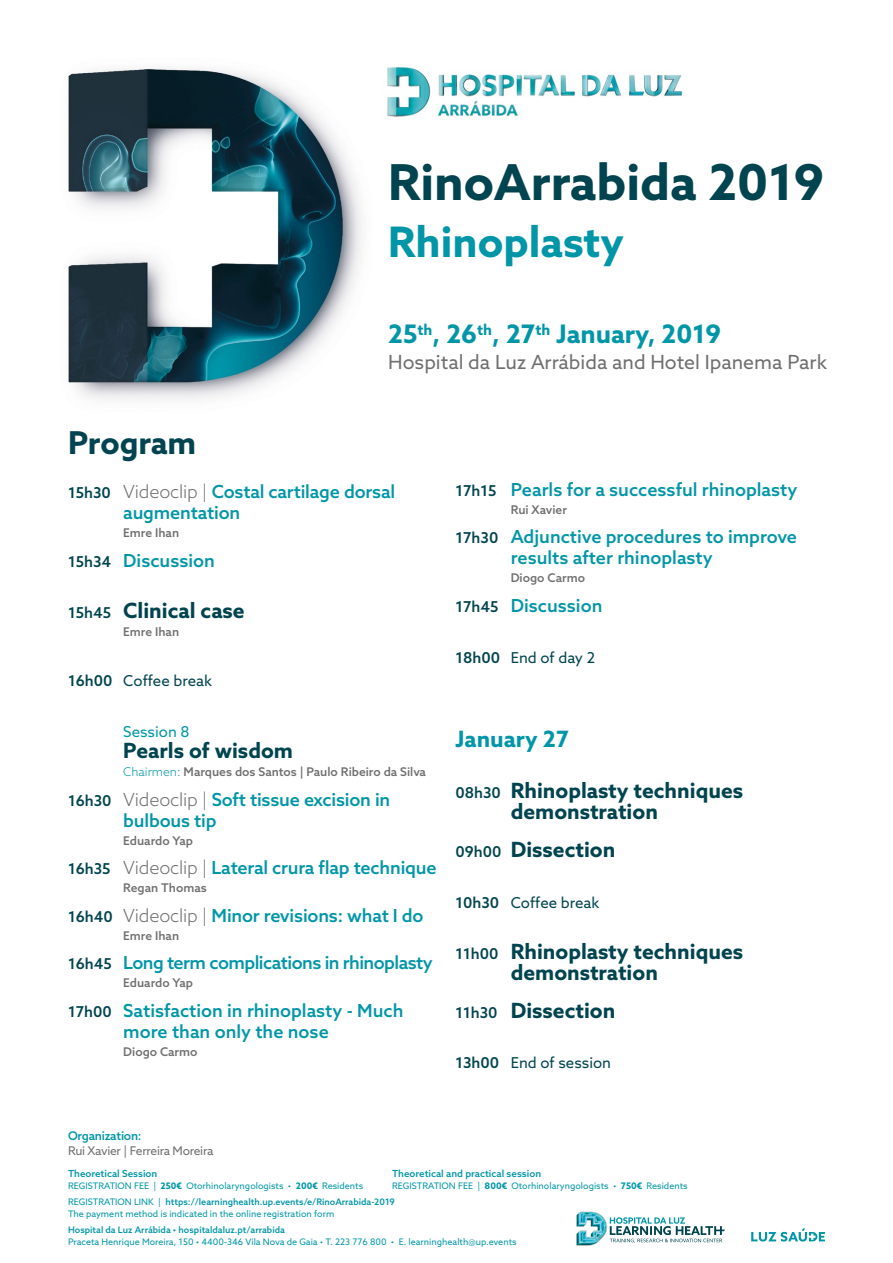
<style>
.page{position:relative;width:893px;height:1263px;background:#fff}
.page>*{position:absolute;margin:0;border:0;box-sizing:border-box;transform-origin:0 0}
.t1{font:700 49.5px "Azo Sans";color:#00444f}
.t2{font:700 42px "Azo Sans";color:#0096a8}
.t3{font:700 31.5px "Azo Sans";letter-spacing:-.005em;color:#00444f}
.t4{font:700 25.5px "Azo Sans";color:#0096a8}
.t5{font:700 22.5px "Azo Sans";color:#0096a8}
.t6{font:700 21px/21px "Azo Sans";color:#00444f}
.t7{font:19.5px "Azo Sans";color:#706f6f}
.t8{font:500 18px/21px "Azo Sans";letter-spacing:-.01em;color:#0096a8}
.t9{font:500 18px "Azo Sans";letter-spacing:-.03em;color:#0096a8}
.t10{font:15px "Azo Sans";color:#00444f}
.t11{font:15px "Azo Sans";color:#0096a8}
.t12{font:500 12px "Azo Sans";color:#706f6f}
.t13{font:12px "Azo Sans";letter-spacing:-.02em;color:#706f6f}
.t14{font:500 12px "Azo Sans";letter-spacing:-.02em;color:#0096a8}
.t15{font:500 9.75px "Azo Sans";color:#0096a8}
.t16{font:9px/15.9px "Azo Sans";color:#0096a8}
.t17{font:500 9px "Azo Sans";color:#0096a8}
.s1{font-size:15px;color:#00444f}
.s2{font-weight:300;color:#706f6f}
.s3{font-weight:500;font-size:15px}
.s4{font-weight:500}
.s5{font-weight:300;color:#0096a8}
.s6{font-weight:700}
</style>
<div class="page">
<img style="left:68px;top:68px;width:294px;height:332px">
<img style="left:387px;top:67px;width:296px;height:50px">
<svg style="left:751px;top:1228px;width:74px;height:13px"></svg>
<svg style="left:612px;top:1217px;width:113px;height:26px"></svg>
<img style="left:576px;top:1211px;width:36px;height:35px">
<h1 class="t1" style="left:388px;top:149px;width:438px">RinoArrabida 2019</h1>
<h2 class="t2" style="left:388px;top:214px;width:237px">Rhinoplasty</h2>
<h3 class="t3" style="left:68px;top:422px;width:130px">Program</h3>
<h3 class="t4" style="left:388px;top:317px;width:335px">25<sup>th</sup>, 26<sup>th</sup>, 27<sup>th</sup> January, 2019</h3>
<p class="t7" style="left:388px;top:349px;width:440px">Hospital da Luz Arrábida and Hotel Ipanema Park</p>
<p class="t8" style="left:123px;top:481px;width:273px;text-indent:-55px"><span class="s1">15h30</span> <span class="s2">Videoclip |</span> Costal cartilage dorsal augmentation</p>
<p class="t12" style="left:123px;top:525px;width:57px">Emre Ihan</p>
<p class="t8" style="left:68px;top:549px;width:148px"><span class="s1">15h34</span> Discussion</p>
<p class="t6" style="left:68px;top:599px;width:178px"><span class="s3">15h45</span> Clinical case</p>
<p class="t12" style="left:123px;top:623px;width:57px">Emre Ihan</p>
<p class="t10" style="left:68px;top:671px;width:145px"><span class="s4">16h00</span> Coffee break</p>
<p class="t11" style="left:123px;top:722px;width:68px">Session 8</p>
<p class="t6" style="left:123px;top:740px;width:171px">Pearls of wisdom</p>
<p class="t12" style="left:123px;top:764px;width:304px"><span class="s5">Chairmen:</span> Marques dos Santos | Paulo Ribeiro da Silva</p>
<p class="t8" style="left:123px;top:788px;width:268px;text-indent:-55px"><span class="s1">16h30</span> <span class="s2">Videoclip |</span> Soft tissue excision in bulbous tip</p>
<p class="t12" style="left:123px;top:832px;width:71px">Eduardo Yap</p>
<p class="t8" style="left:68px;top:857px;width:370px"><span class="s1">16h35</span> <span class="s2">Videoclip |</span> Lateral crura flap technique</p>
<p class="t12" style="left:123px;top:880px;width:85px">Regan Thomas</p>
<p class="t8" style="left:68px;top:904px;width:357px"><span class="s1">16h40</span> <span class="s2">Videoclip |</span> Minor revisions: what I do</p>
<p class="t12" style="left:123px;top:927px;width:57px">Emre Ihan</p>
<p class="t9" style="left:68px;top:951px;width:366px"><span class="s1">16h45</span> Long term complications in rhinoplasty</p>
<p class="t12" style="left:123px;top:975px;width:71px">Eduardo Yap</p>
<p class="t8" style="left:123px;top:999px;width:282px;text-indent:-55px"><span class="s1">17h00</span> Satisfaction in rhinoplasty - Much more than only the nose</p>
<p class="t12" style="left:123px;top:1043px;width:76px">Diogo Carmo</p>
<p class="t8" style="left:455px;top:479px;width:343px"><span class="s1">17h15</span> Pearls for a successful rhinoplasty</p>
<p class="t12" style="left:511px;top:502px;width:58px">Rui Xavier</p>
<p class="t8" style="left:511px;top:526px;width:288px;text-indent:-55px"><span class="s1">17h30</span> Adjunctive procedures to improve results after rhinoplasty</p>
<p class="t12" style="left:511px;top:570px;width:76px">Diogo Carmo</p>
<p class="t8" style="left:455px;top:595px;width:148px"><span class="s1">17h45</span> Discussion</p>
<p class="t10" style="left:455px;top:647px;width:141px"><span class="s4">18h00</span> End of day 2</p>
<p class="t5" style="left:455px;top:724px;width:115px">January 27</p>
<p class="t6" style="left:511px;top:780px;width:234px;text-indent:-55px"><span class="s3">08h30</span> Rhinoplasty techniques demonstration</p>
<p class="t6" style="left:455px;top:839px;width:161px"><span class="s3">09h00</span> Dissection</p>
<p class="t10" style="left:455px;top:893px;width:145px"><span class="s4">10h30</span> Coffee break</p>
<p class="t6" style="left:511px;top:940px;width:234px;text-indent:-55px"><span class="s3">11h00</span> Rhinoplasty techniques demonstration</p>
<p class="t6" style="left:455px;top:999px;width:161px"><span class="s3">11h30</span> Dissection</p>
<p class="t10" style="left:455px;top:1053px;width:157px"><span class="s4">13h00</span> End of session</p>
<p class="t14" style="left:68px;top:1128px;width:75px">Organization:</p>
<p class="t13" style="left:68px;top:1143px;width:147px">Rui Xavier | Ferreira Moreira</p>
<p class="t15" style="left:68px;top:1167px;width:91px">Theoretical Session</p>
<p class="t15" style="left:392px;top:1167px;width:151px">Theoretical and practical session</p>
<p class="t16" style="left:68px;top:1178px;width:297px">REGISTRATION FEE | <span class="s6">250€</span> Otorhinolaryngologists • <span class="s6">200€</span> Residents</p>
<p class="t16" style="left:68px;top:1178px;width:621px;text-indent:324px">REGISTRATION FEE | <span class="s6">800€</span> Otorhinolaryngologists • <span class="s6">750€</span> Residents<br>REGISTRATION LINK | <span class="s4">https://learninghealth.up.events/e/RinoArrabida-2019</span></p>
<p class="t16" style="left:68px;top:1205px;width:268px">The payment method is indicated in the online registration form</p>
<p class="t17" style="left:68px;top:1223px;width:218px">Hospital da Luz Arrábida • hospitaldaluz.pt/arrabida</p>
<p class="t16" style="left:68px;top:1233px;width:450px">Praceta Henrique Moreira, 150 • 4400-346 Vila Nova de Gaia • T. 223 776 800 • E. learninghealth@up.events</p>
</div>
